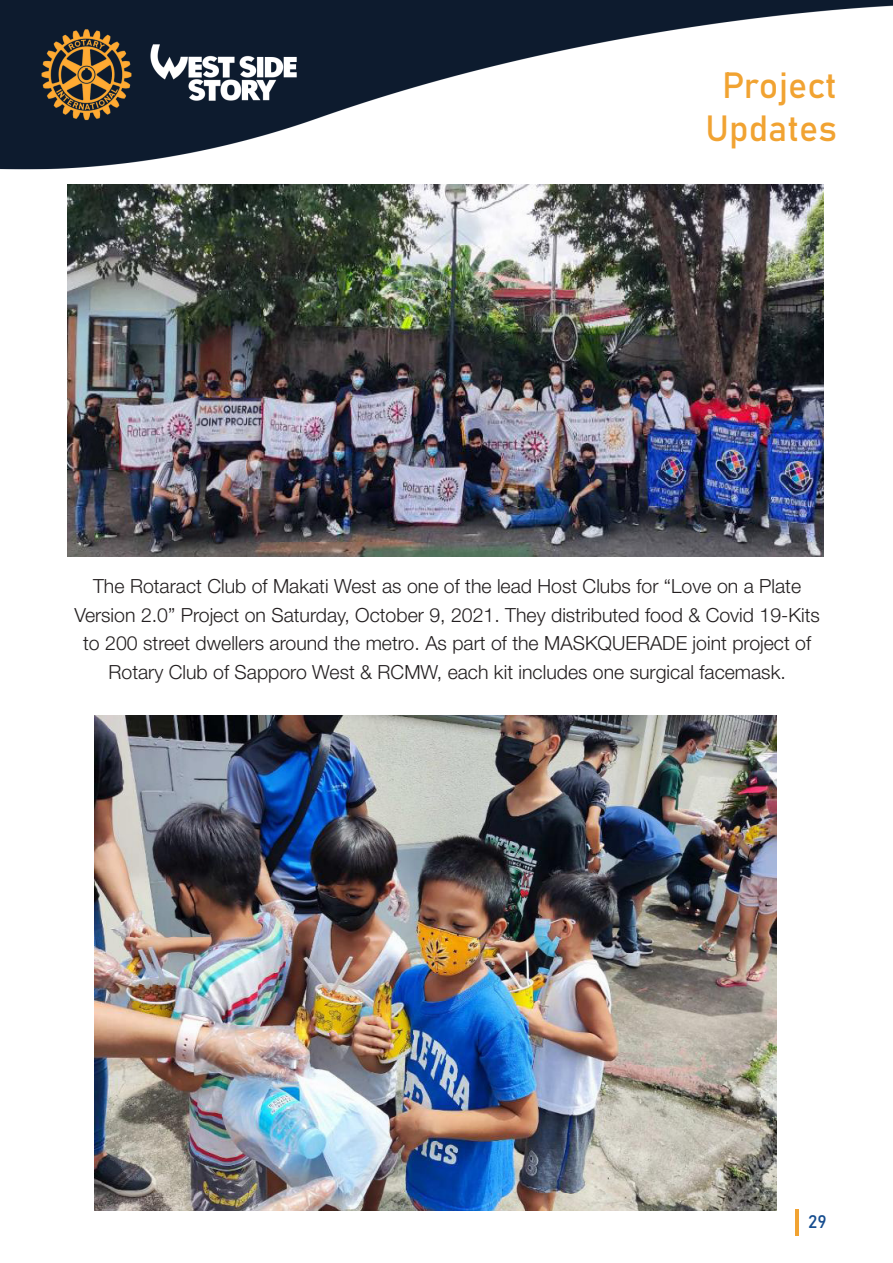
<style>
.page{position:relative;width:893px;height:1263px;background:#fff}
.page>*{position:absolute;margin:0;border:0;box-sizing:border-box;transform-origin:0 0}
.t1{font:36px "Bahnschrift";color:#f1a332}
.t2{font:300 19.5px/28.5px "Helvetica Neue LT Pro";color:#231f20;text-align:center}
.t3{font:18px "Bahnschrift";color:#164d8f}
</style>
<div class="page">
<hr style="left:795px;top:1209px;width:3px;height:26px;background:#f1a332">
<img style="left:0;top:0;width:893px;height:170px">
<img style="left:68px;top:184px;width:756px;height:373px">
<img style="left:94px;top:716px;width:682px;height:494px">
<p class="t1" style="left:722px;top:58px;width:116px">Project</p>
<p class="t1" style="left:706px;top:101px;width:133px">Updates</p>
<p class="t2" style="left:75px;top:571px;width:747px">The Rotaract Club of Makati West as one of the lead Host Clubs for “Love on a Plate Version 2.0” Project on Saturday, October 9, 2021. They distributed food &amp; Covid 19-Kits to 200 street dwellers around the metro. As part of the MASKQUERADE joint project of Rotary Club of Sapporo West &amp; RCMW, each kit includes one surgical facemask.</p>
<p class="t3" style="left:808px;top:1208px;width:20px">29</p>
</div>
